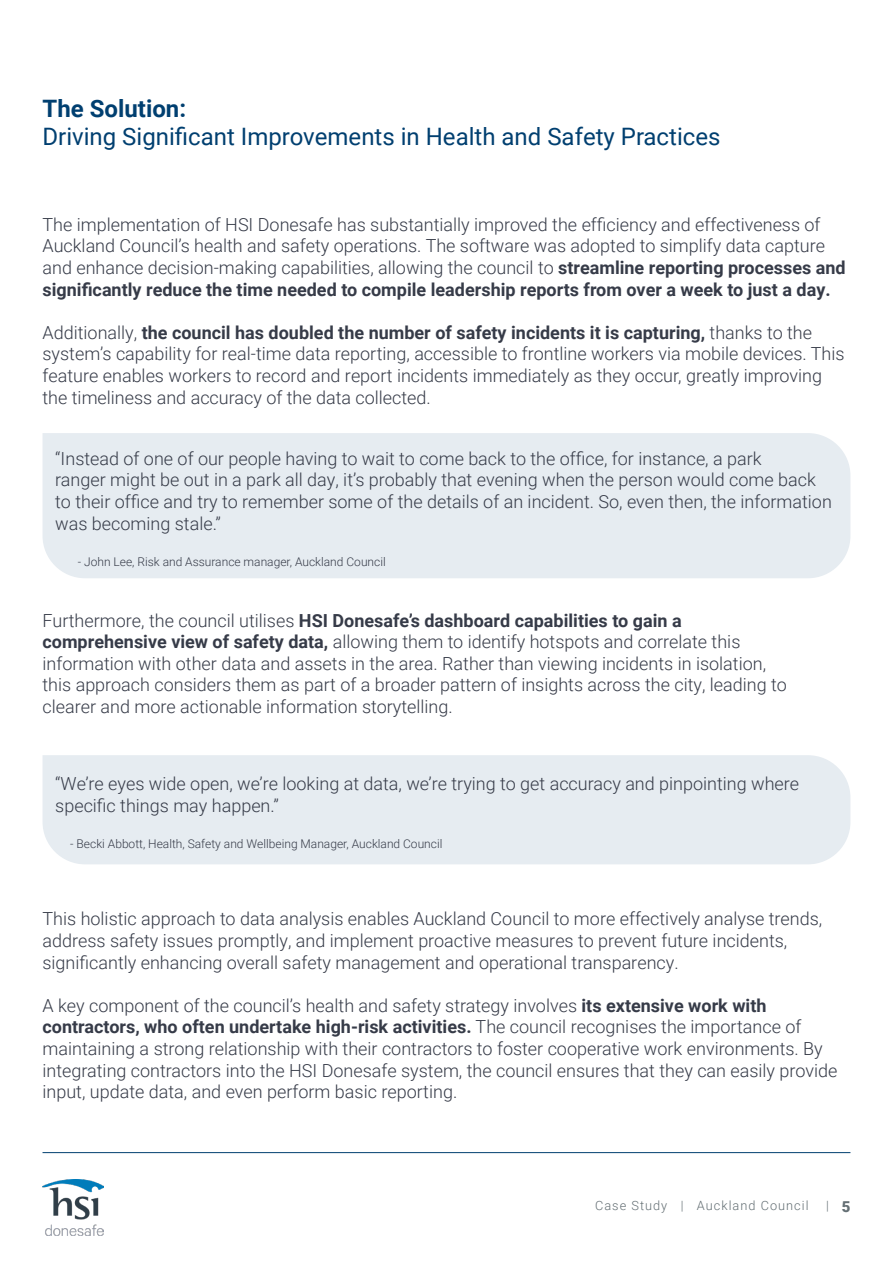
<style>
.page{position:relative;width:893px;height:1263px;background:#fff}
.page>*{position:absolute;margin:0;border:0;box-sizing:border-box;transform-origin:0 0}
.SideBar_-_Callout{font:24px/28.5px "Roboto";color:#003f70}
.Paragraph_Style_1{font:300 18px/21.6px "Roboto";color:#363b48}
.t1{font:300 12.75px "Roboto";letter-spacing:.08em;color:#646f74}
.Paragraph_Style_1-2{font:300 12px "Roboto";color:#363b48}
.s1{font-weight:700}
.s2{font-weight:900;font-size:15px}
</style>
<div class="page">
<img style="left:43px;top:1179px;width:60px;height:57px">
<hr style="left:43px;top:1152px;width:807px;height:1px;background:#003f70">
<div style="left:43px;top:433px;width:807px;height:145px;background:#e6ecf1"></div>
<div style="left:43px;top:755px;width:807px;height:109px;background:#e6ecf1"></div>
<p class="SideBar_-_Callout" style="left:43px;top:93px;width:679px"><span class="s1">The Solution:<br></span>Driving Significant Improvements in Health and Safety Practices</p>
<p class="Paragraph_Style_1" style="left:43px;top:213px;width:805px">The implementation of HSI Donesafe has substantially improved the efficiency and effectiveness of Auckland Council’s health and safety operations. The software was adopted to simplify data capture and enhance decision-making capabilities, allowing the council to <span class="s1">streamline reporting processes and significantly reduce the time needed to compile leadership reports from over a week to just a day.</span></p>
<p class="Paragraph_Style_1" style="left:43px;top:321px;width:804px">Additionally, <span class="s1">the council has doubled the number of safety incidents it is capturing,</span> thanks to the system’s capability for real-time data reporting, accessible to frontline workers via mobile devices. This feature enables workers to record and report incidents immediately as they occur, greatly improving the timeliness and accuracy of the data collected.</p>
<p class="Paragraph_Style_1" style="left:55px;top:447px;width:778px">“Instead of one of our people having to wait to come back to the office, for instance, a park<br>ranger might be out in a park all day, it’s probably that evening when the person would come back to their office and try to remember some of the details of an incident. So, even then, the information was becoming stale.”</p>
<p class="Paragraph_Style_1-2" style="left:78px;top:553px;width:309px">- John Lee, Risk and Assurance manager, Auckland Council</p>
<p class="Paragraph_Style_1" style="left:43px;top:609px;width:746px">Furthermore, the council utilises <span class="s1">HSI Donesafe’s dashboard capabilities to gain a comprehensive view of safety data,</span> allowing them to identify hotspots and correlate this information with other data and assets in the area. Rather than viewing incidents in isolation, this approach considers them as part of a broader pattern of insights across the city, leading to clearer and more actionable information storytelling.</p>
<p class="Paragraph_Style_1" style="left:55px;top:772px;width:745px">“We’re eyes wide open, we’re looking at data, we’re trying to get accuracy and pinpointing where specific things may happen.”</p>
<p class="Paragraph_Style_1-2" style="left:70px;top:835px;width:374px">- Becki Abbott, Health, Safety and Wellbeing Manager, Auckland Council</p>
<p class="Paragraph_Style_1" style="left:43px;top:907px;width:781px">This holistic approach to data analysis enables Auckland Council to more effectively analyse trends, address safety issues promptly, and implement proactive measures to prevent future incidents, significantly enhancing overall safety management and operational transparency.</p>
<p class="Paragraph_Style_1" style="left:43px;top:994px;width:796px">A key component of the council’s health and safety strategy involves <span class="s1">its extensive work with contractors, who often undertake high-risk activities.</span> The council recognises the importance of maintaining a strong relationship with their contractors to foster cooperative work environments. By integrating contractors into the HSI Donesafe system, the council ensures that they can easily provide input, update data, and even perform basic reporting.</p>
<p class="t1" style="left:595px;top:1197px;width:215px">Case Study | Auckland Council</p>
<p class="t1" style="left:826px;top:1197px;width:26px">| <span class="s2">5</span></p>
</div>
